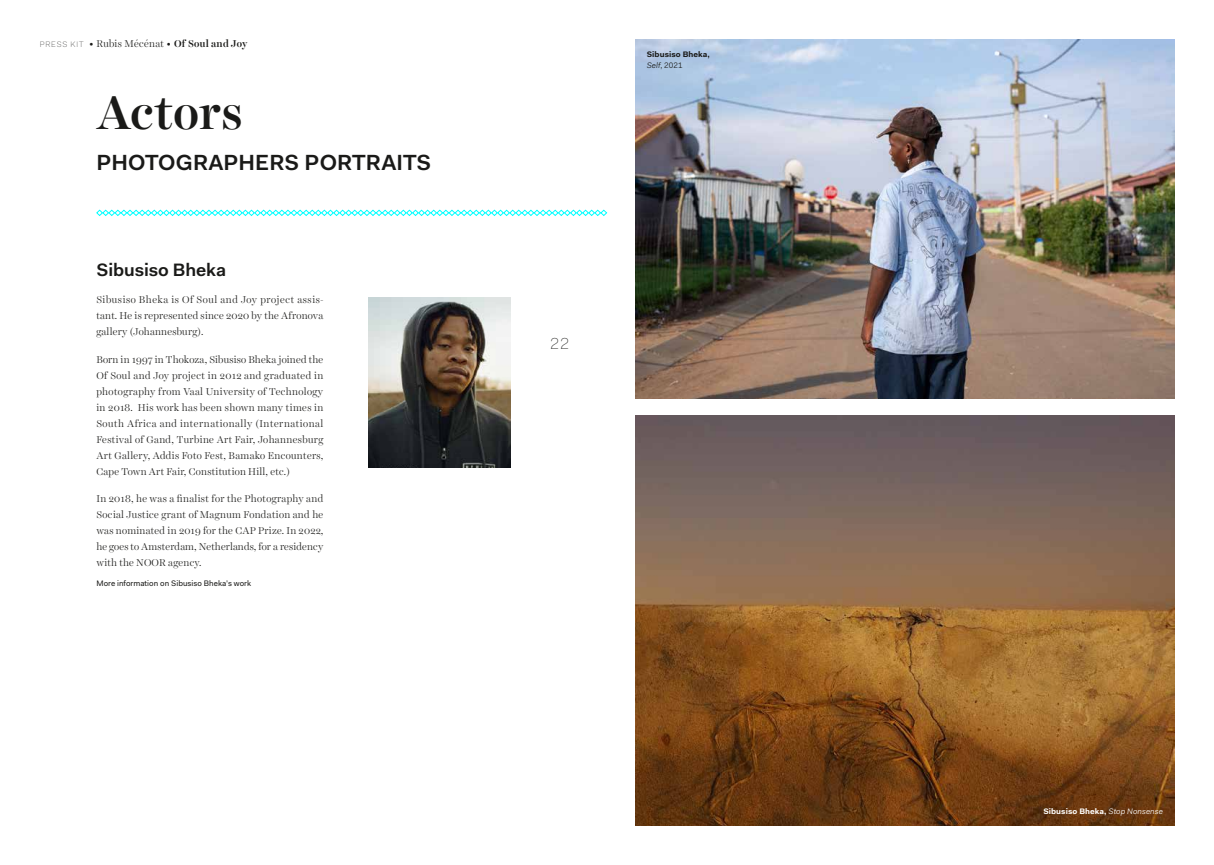
<style>
.page{position:relative;width:1214px;height:865px;background:#fff}
.page>*{position:absolute;margin:0;border:0;box-sizing:border-box;transform-origin:0 0}
.t1{font:500 48px "Harriet Display";color:#1a1a18}
.t2{font:600 22px "Fakt Pro";letter-spacing:.005em;color:#1a1a18}
.t3{font:600 18px "Fakt Pro";letter-spacing:-.005em;color:#1a1a18}
.t4{font:100 16px "Fakt Pro";color:#1a1a18}
.t5{font:300 10px/16px "Harriet Display";letter-spacing:.015em;color:#1a1a18;text-align:justify}
.t6{font:8px "Fakt Pro";letter-spacing:.005em;color:#1a1a18}
.t7{font:700 8px "Fakt Pro";letter-spacing:.01em;color:#fff}
.t8{font:700 8px "Fakt Pro";letter-spacing:.01em;color:#1a1a18}
.t9{font:8px "Fakt Pro Blond";color:#1a1a18}
.s1{font-family:"Fakt Pro";font-weight:100;font-size:8px}
.s2{font-family:"Fakt Pro";font-weight:400;font-size:8px}
.s3{font-weight:500}
.s4{font-style:italic}
.s5{font-family:"Fakt Pro Blond";font-weight:400;font-style:italic}
</style>
<div class="page">
<img style="left:635px;top:40px;width:539px;height:359px">
<img style="left:635px;top:415px;width:539px;height:410px">
<svg style="left:96px;top:209px;width:511px;height:7px"></svg>
<img style="left:369px;top:298px;width:141px;height:170px">
<p class="t5" style="left:40px;top:36px;width:209px"><span class="s1">PRESS KIT</span> <span class="s2">•</span> Rubis Mécénat <span class="s2">•</span> <span class="s3">Of Soul and Joy</span></p>
<h1 class="t1" style="left:96px;top:79px;width:148px">Actors</h1>
<h2 class="t2" style="left:96px;top:147px;width:336px">PHOTOGRAPHERS PORTRAITS</h2>
<h3 class="t3" style="left:96px;top:257px;width:131px">Sibusiso Bheka</h3>
<p class="t5" style="left:96px;top:291px;width:228px">Sibusiso Bheka is Of Soul and Joy project assis&shy;tant. He is represented since 2020 by the Afronova gallery (Johannesburg).</p>
<p class="t5" style="left:96px;top:351px;width:228px">Born in 1997 in Thokoza, Sibusiso Bheka joined the Of Soul and Joy project in 2012 and graduated in photography from Vaal University of Technology in 2018. His work has been shown many times in South Africa and internationally (International Festival of Gand, Turbine Art Fair, Johannesburg Art Gallery, Addis Foto Fest, Bamako Encounters, Cape Town Art Fair, Constitution Hill, etc.)</p>
<p class="t5" style="left:96px;top:490px;width:228px">In 2018, he was a finalist for the Photography and Social Justice grant of Magnum Fondation and he was nominated in 2019 for the CAP Prize. In 2022, he goes to Amsterdam, Netherlands, for a residency with the NOOR agency.</p>
<p class="t6" style="left:96px;top:578px;width:156px">More information on Sibusiso Bheka’s work</p>
<p class="t8" style="left:646px;top:49px;width:65px">Sibusiso Bheka,</p>
<p class="t9" style="left:646px;top:60px;width:38px"><span class="s4">Self</span>, 2021</p>
<h3 class="t4" style="left:550px;top:333px;width:20px">22</h3>
<p class="t7" style="left:1043px;top:805px;width:121px">Sibusiso Bheka, <span class="s5">Stop Nonsense</span></p>
</div>
